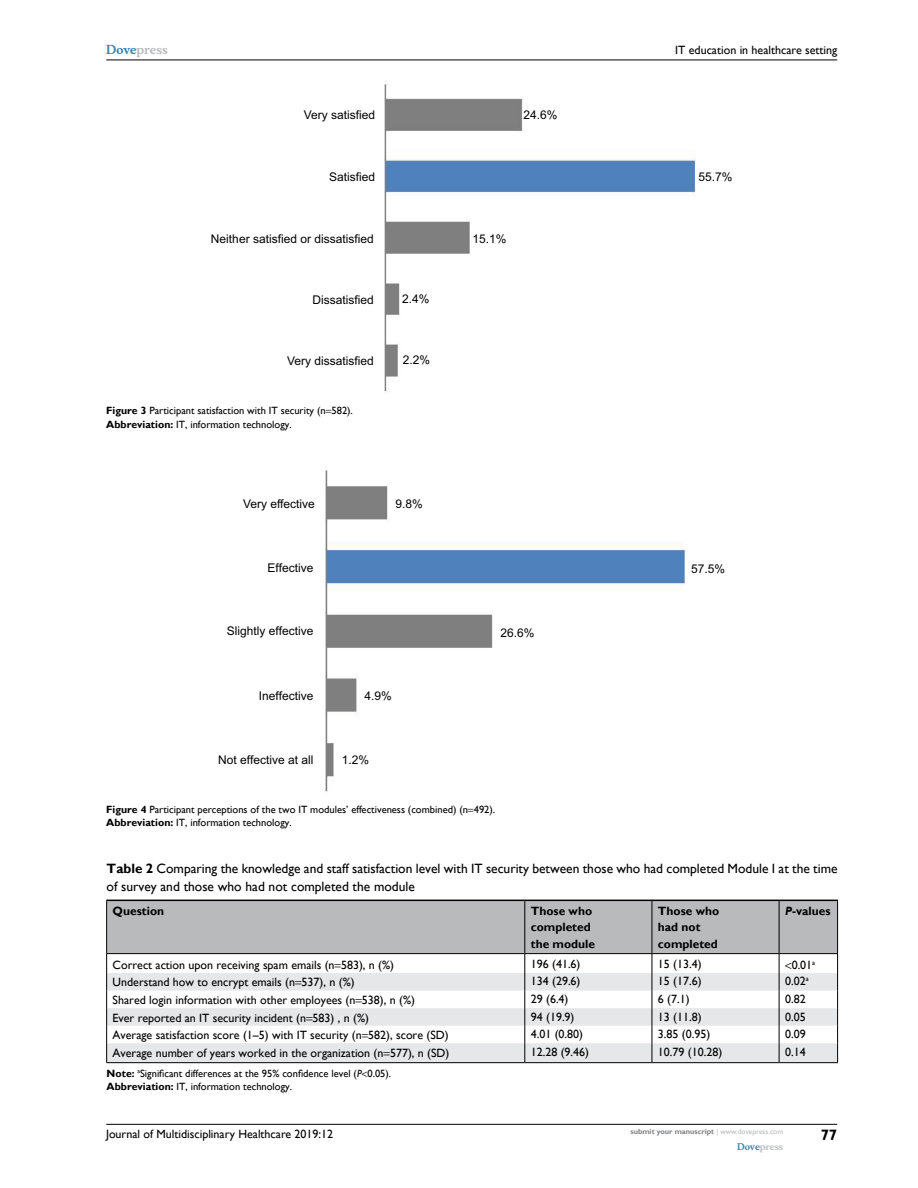
<style>
.page{position:relative;width:918px;height:1188px;background:#fff}
.page>*{position:absolute;margin:0;border:0;box-sizing:border-box;transform-origin:0 0}
.t1{font:700 15px "Gill Sans";color:#000}
.t2{font:13.5px/18px "Gill Sans";color:#000}
.t3{font:12px "Gill Sans";color:#000}
.t4{font:12px "Arial";color:#000}
.t5{font:700 12px/16.5px "Gill Sans";color:#000}
.t6{font:700 12px "Musee";color:#b8babc}
.t7{font:10.5px/13.5px "Gill Sans";color:#000}
.t8{font:700 9px "Musee";color:#b8babc}
.t9{font:700 7.5px "Gill Sans";color:#808285}
.s1{color:#3785ad}
.s2{font-weight:700}
.s3{font-style:italic}
.s4{font-weight:400;color:#b8babc}
</style>
<div class="page">
<hr style="left:106px;top:1124px;width:731px;height:1px;background:#000">
<hr style="left:106px;top:60px;width:731px;height:1px;background:#000">
<img style="left:384px;top:84px;width:312px;height:308px">
<img style="left:326px;top:470px;width:360px;height:322px">
<hr style="left:106px;top:1062px;width:419px;height:1px;background:#000">
<hr style="left:525px;top:1062px;width:127px;height:1px;background:#000">
<hr style="left:652px;top:1062px;width:127px;height:1px;background:#000">
<hr style="left:779px;top:1062px;width:59px;height:1px;background:#000">
<svg style="left:106px;top:900px;width:732px;height:162px"></svg>
<p class="t6" style="left:106px;top:43px;width:63px"><span class="s1">Dove</span>press</p>
<p class="t4" style="left:304px;top:106px;width:73px">Very satisfied</p>
<p class="t4" style="left:329px;top:169px;width:48px">Satisfied</p>
<p class="t4" style="left:211px;top:230px;width:164px">Neither satisfied or dissatisfied</p>
<p class="t4" style="left:312px;top:291px;width:63px">Dissatisfied</p>
<p class="t4" style="left:402px;top:290px;width:29px">2.4%</p>
<p class="t4" style="left:287px;top:352px;width:88px">Very dissatisfied</p>
<p class="t4" style="left:403px;top:352px;width:29px">2.2%</p>
<p class="t7" style="left:106px;top:404px;width:248px"><span class="s2">Figure 3</span> Participant satisfaction with IT security (n 582).<br><span class="s2">Abbreviation:</span> IT, information technology.</p>
<p class="t4" style="left:243px;top:496px;width:73px">Very effective</p>
<p class="t4" style="left:268px;top:559px;width:47px">Effective</p>
<p class="t4" style="left:227px;top:623px;width:88px">Slightly effective</p>
<p class="t4" style="left:259px;top:688px;width:56px">Ineffective</p>
<p class="t4" style="left:395px;top:496px;width:29px">9.8%</p>
<p class="t4" style="left:364px;top:688px;width:29px">4.9%</p>
<p class="t4" style="left:218px;top:751px;width:97px">Not effective at all</p>
<p class="t4" style="left:342px;top:751px;width:29px">1.2%</p>
<p class="t4" style="left:523px;top:107px;width:36px">24.6%</p>
<p class="t4" style="left:472px;top:230px;width:36px">15.1%</p>
<p class="t4" style="left:500px;top:624px;width:36px">26.6%</p>
<p class="t3" style="left:675px;top:43px;width:163px">IT education in healthcare setting</p>
<p class="t4" style="left:698px;top:169px;width:36px">55.7%</p>
<p class="t4" style="left:691px;top:560px;width:36px">57.5%</p>
<p class="t7" style="left:106px;top:802px;width:390px"><span class="s2">Figure 4</span> Participant perceptions of the two IT modules’ effectiveness (combined) (n 492).<br><span class="s2">Abbreviation:</span> IT, information technology.</p>
<p class="t2" style="left:107px;top:860px;width:732px"><span class="s2">Table 2</span> Comparing the knowledge and staff satisfaction level with IT security between those who had completed Module I at the time of survey and those who had not completed the module</p>
<p class="t5" style="left:113px;top:903px;width:53px">Question</p>
<p class="t5" style="left:531px;top:903px;width:66px">Those who completed the module</p>
<p class="t5" style="left:658px;top:903px;width:63px">Those who had not completed</p>
<p class="t5" style="left:785px;top:903px;width:47px"><span class="s3">P</span>-values</p>
<p class="t3" style="left:113px;top:958px;width:283px">Correct action upon receiving spam emails (n 583), n (%)</p>
<p class="t3" style="left:531px;top:957px;width:51px">196 (41.6)</p>
<p class="t3" style="left:658px;top:957px;width:45px">15 (13.4)</p>
<p class="t3" style="left:792px;top:958px;width:25px">0.01<sup>a</sup></p>
<p class="t3" style="left:113px;top:975px;width:244px">Understand how to encrypt emails (n 537), n (%)</p>
<p class="t3" style="left:531px;top:974px;width:51px">134 (29.6)</p>
<p class="t3" style="left:658px;top:974px;width:45px">15 (17.6)</p>
<p class="t3" style="left:785px;top:974px;width:25px">0.02<sup>a</sup></p>
<p class="t3" style="left:113px;top:993px;width:304px">Shared login information with other employees (n 538), n (%)</p>
<p class="t3" style="left:531px;top:992px;width:39px">29 (6.4)</p>
<p class="t3" style="left:658px;top:992px;width:33px">6 (7.1)</p>
<p class="t3" style="left:785px;top:992px;width:22px">0.82</p>
<p class="t3" style="left:113px;top:1011px;width:258px">Ever reported an IT security incident (n 583) , n (%)</p>
<p class="t3" style="left:531px;top:1010px;width:45px">94 (19.9)</p>
<p class="t3" style="left:658px;top:1010px;width:45px">13 (11.8)</p>
<p class="t3" style="left:785px;top:1010px;width:22px">0.05</p>
<p class="t3" style="left:113px;top:1028px;width:338px">Average satisfaction score (1–5) with IT security (n 582), score (SD)</p>
<p class="t3" style="left:531px;top:1027px;width:54px">4.01 (0.80)</p>
<p class="t3" style="left:658px;top:1027px;width:54px">3.85 (0.95)</p>
<p class="t3" style="left:785px;top:1027px;width:22px">0.09</p>
<p class="t3" style="left:113px;top:1046px;width:338px">Average number of years worked in the organization (n 577), n (SD)</p>
<p class="t3" style="left:531px;top:1045px;width:60px">12.28 (9.46)</p>
<p class="t3" style="left:658px;top:1045px;width:66px">10.79 (10.28)</p>
<p class="t3" style="left:785px;top:1045px;width:22px">0.14</p>
<p class="t7" style="left:107px;top:1067px;width:286px"><span class="s2">Note:</span> <sup>a</sup>Significant differences at the 95% confidence level (<span class="s3">P</span> 0.05).<br><span class="s2">Abbreviation:</span> IT, information technology.</p>
<p class="t3" style="left:106px;top:1127px;width:228px">Journal of Multidisciplinary Healthcare 2019:12</p>
<p class="t9" style="left:631px;top:1127px;width:154px">submit your manuscript <span class="s4">| www.dovepress.com</span></p>
<p class="t8" style="left:737px;top:1141px;width:48px"><span class="s1">Dove</span>press</p>
<p class="t1" style="left:821px;top:1126px;width:18px">77</p>
</div>
